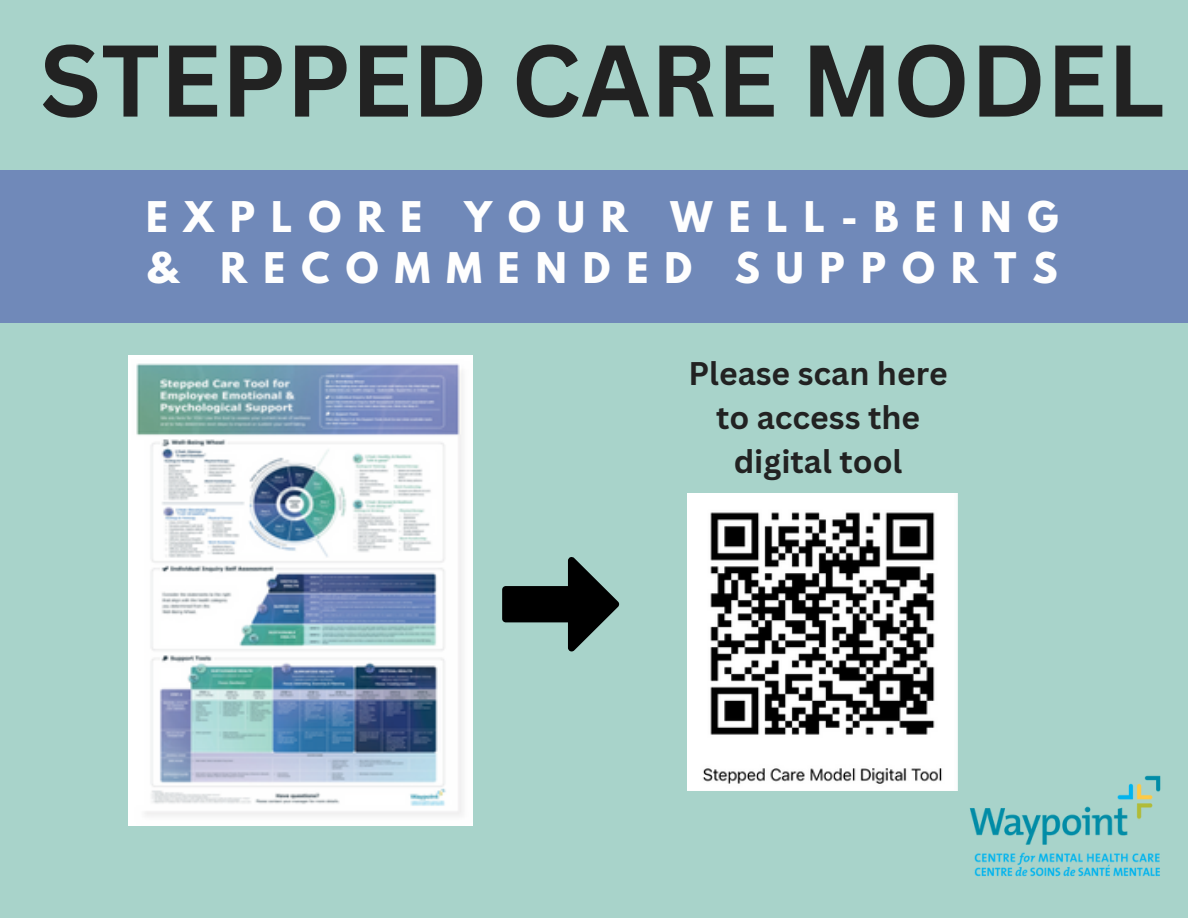
<style>
.page{position:relative;width:1188px;height:918px;background:#a8d3ca}
.page>*{position:absolute;margin:0;border:0;box-sizing:border-box;transform-origin:0 0}
.t1{font:700 99.6px "Canva Sans";color:#222}
.t2{font:700 37.5px "League Spartan";letter-spacing:.43em;color:#fefefe}
.t3{font:700 31.8px "Canva Sans";color:#222}
</style>
<div class="page">
<div style="left:0;top:170px;width:1188px;height:153px;background:#7089b9"></div>
<img style="left:129px;top:355px;width:344px;height:471px">
<svg style="left:502px;top:557px;width:117px;height:94px"></svg>
<img style="left:957px;top:750px;width:204px;height:127px">
<img style="left:687px;top:494px;width:270px;height:297px">
<p class="t1" style="left:40px;top:10px;width:1126px">STEPPED CARE MODEL</p>
<p class="t2" style="left:146px;top:198px;width:914px">EXPLORE YOUR WELL-BEING</p>
<p class="t2" style="left:147px;top:250px;width:912px">&amp; RECOMMENDED SUPPORTS</p>
<p class="t3" style="left:688px;top:351px;width:261px">Please scan here</p>
<p class="t3" style="left:716px;top:395px;width:206px">to access the</p>
<p class="t3" style="left:734px;top:439px;width:170px">digital tool</p>
</div>
